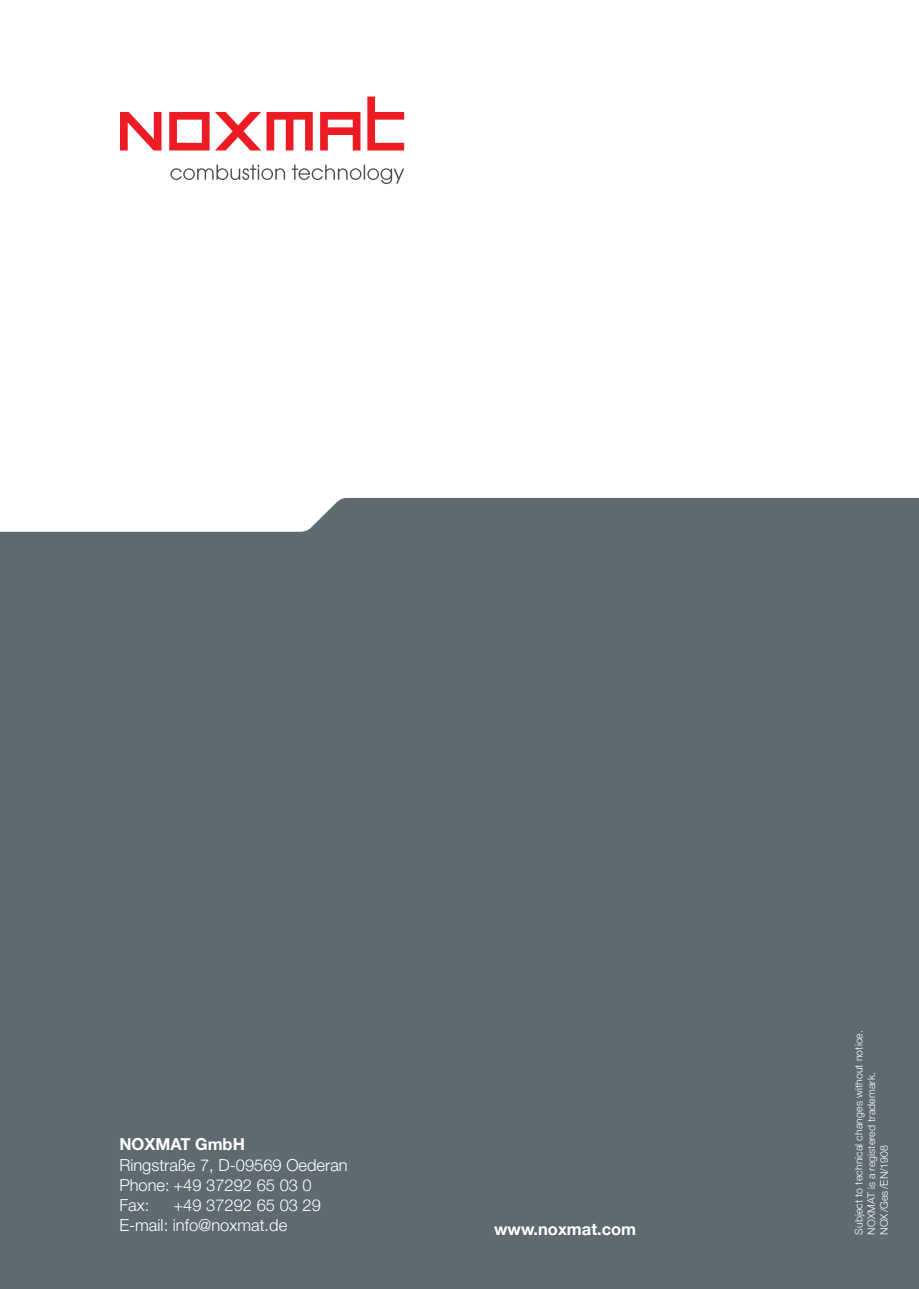
<style>
.page{position:relative;width:919px;height:1289px;background:#fff}
.page>*{position:absolute;margin:0;border:0;box-sizing:border-box;transform-origin:0 0}
.t1{font:300 16.5px/20.2px "Helvetica Neue LT Pro";color:#fff}
.t2{font:700 16.5px "Helvetica Neue LT Pro";color:#fff}
.t3{font:300 10.5px/12.6px "Helvetica Neue LT Pro";letter-spacing:.01em;color:#fff}
</style>
<div class="page">
<div style="left:0;top:0;width:918px;height:1288px;background:#5e6970"></div>
<div style="left:0;top:0;width:918px;height:531px;background:#fff"></div>
<svg style="left:170px;top:165px;width:234px;height:19px;background:#ddd"></svg>
<svg style="left:120px;top:97px;width:284px;height:53px;background:#f8acaf"></svg>
<p class="t2" style="left:119px;top:1138px;width:127px">NOXMAT GmbH</p>
<p class="t1" style="left:119px;top:1154px;width:230px">Ringstraße 7, D-09569 Oederan<br>Phone: +49 37292 65 03 0<br>Fax:</p>
<p class="t1" style="left:119px;top:1194px;width:203px;text-indent:54px">+49 37292 65 03 29<br>E-mail: info@noxmat.de</p>
<p class="t2" style="left:494px;top:1222px;width:144px">www.noxmat.com</p>
<p class="t3" style="left:852px;top:1234px;width:206px;rotate:-90deg">Subject to technical changes without notice.<br>NOXMAT is a registered trademark.<br>NOX /Ges /EN/1908</p>
</div>
